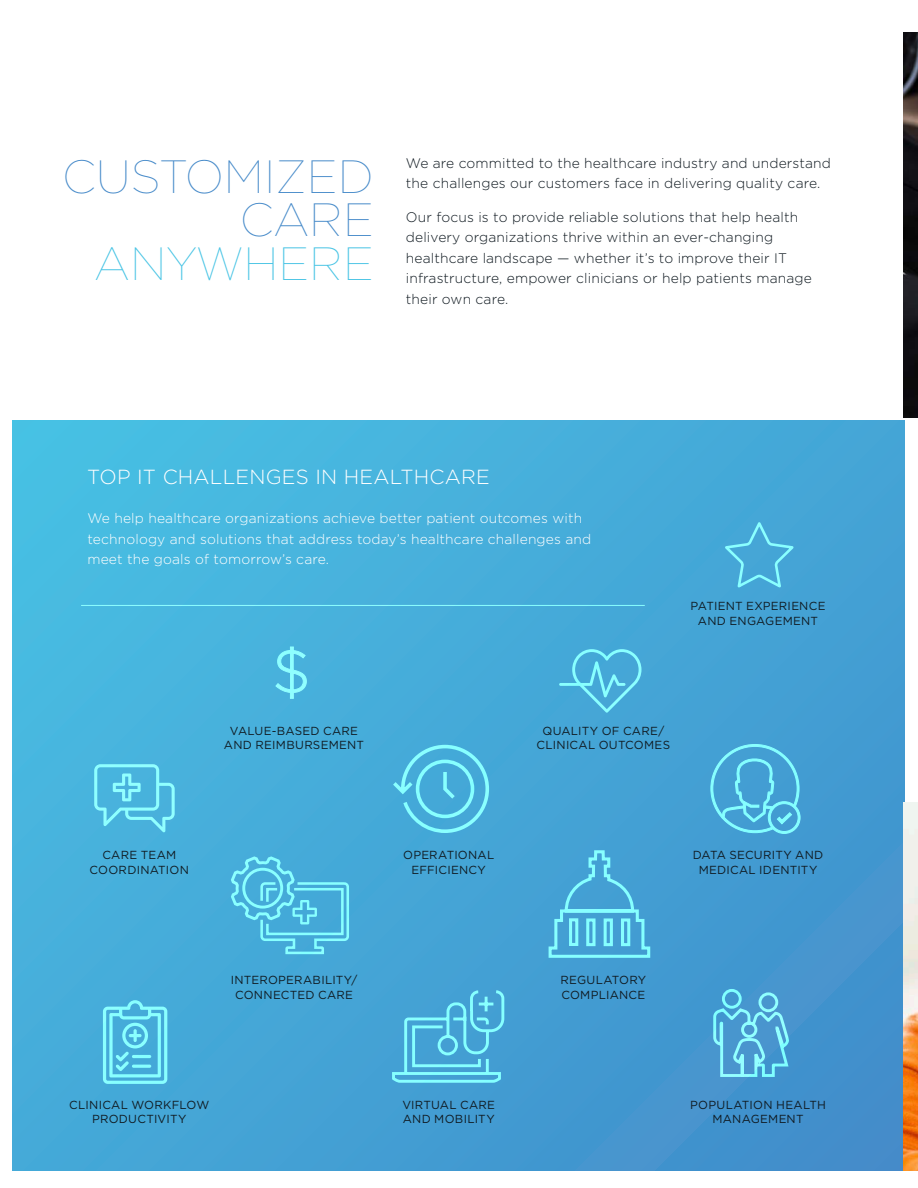
<style>
.page{position:relative;width:918px;height:1188px;background:#fff}
.page>*{position:absolute;margin:0;border:0;box-sizing:border-box;transform-origin:0 0}
.t1{font:100 46.65px/43.7px "Gotham";color:#468ac9;text-align:right}
.t2{font:300 20.4px "Gotham";letter-spacing:.01em;color:#fff}
.t3{font:300 13.8px/20.4px "Gotham";letter-spacing:.01em;color:#101a21}
.t4{font:300 13.8px/20.4px "Gotham";letter-spacing:.01em;color:#fff}
.t5{font:11.7px/14.5px "Gotham";letter-spacing:.02em;color:#101a21;text-align:center}
.s1{color:#46c3e4}
</style>
<div class="page">
<img style="left:904px;top:33px;width:14px;height:385px">
<div style="left:13px;top:420px;width:891px;height:751px;background:linear-gradient(to right,#48b7df,#4298d0)"></div>
<hr style="left:81px;top:605px;width:564px;height:1px;background:#fff">
<svg style="left:94px;top:764px;width:81px;height:68px;background:#59c4e4"></svg>
<svg style="left:559px;top:649px;width:83px;height:64px;background:#50b5dd"></svg>
<svg style="left:391px;top:989px;width:115px;height:95px;background:#51b3dc"></svg>
<svg style="left:710px;top:743px;width:91px;height:91px;background:#50b0db"></svg>
<svg style="left:103px;top:1000px;width:64px;height:84px;background:#5fcbe7"></svg>
<svg style="left:547px;top:849px;width:105px;height:110px;background:#4fb1db"></svg>
<svg style="left:712px;top:987px;width:78px;height:91px;background:#57afda"></svg>
<svg style="left:392px;top:743px;width:99px;height:91px;background:#50b8de"></svg>
<svg style="left:724px;top:521px;width:71px;height:68px;background:#4db0db"></svg>
<svg style="left:275px;top:647px;width:32px;height:52px;background:#60cae7"></svg>
<svg style="left:229px;top:855px;width:121px;height:100px;background:#52bae0"></svg>
<img style="left:904px;top:802px;width:14px;height:369px">
<p class="t1" style="left:62px;top:153px;width:313px">CUSTOMIZED<br>CARE<br><span class="s1">ANYWHERE</span></p>
<p class="t3" style="left:406px;top:153px;width:427px">We are committed to the healthcare industry and understand the challenges our customers face in delivering quality care.</p>
<p class="t3" style="left:406px;top:207px;width:408px">Our focus is to provide reliable solutions that help health delivery organizations thrive within an ever-changing healthcare landscape — whether it’s to improve their IT infrastructure, empower clinicians or help patients manage their own care.</p>
<p class="t2" style="left:87px;top:464px;width:404px">TOP IT CHALLENGES IN HEALTHCARE</p>
<p class="t4" style="left:87px;top:508px;width:505px">We help healthcare organizations achieve better patient outcomes with technology and solutions that address today’s healthcare challenges and meet the goals of tomorrow’s care.</p>
<p class="t5" style="left:691px;top:599px;width:136px">PATIENT EXPERIENCE<br>AND ENGAGEMENT</p>
<p class="t5" style="left:224px;top:723px;width:142px">VALUE-BASED CARE<br>AND REIMBURSEMENT</p>
<p class="t5" style="left:537px;top:723px;width:135px">QUALITY OF CARE/<br>CLINICAL OUTCOMES</p>
<p class="t5" style="left:90px;top:848px;width:101px">CARE TEAM<br>COORDINATION</p>
<p class="t5" style="left:403px;top:848px;width:93px">OPERATIONAL<br>EFFICIENCY</p>
<p class="t5" style="left:693px;top:848px;width:132px">DATA SECURITY AND<br>MEDICAL IDENTITY</p>
<p class="t5" style="left:231px;top:972px;width:128px">INTEROPERABILITY/<br>CONNECTED CARE</p>
<p class="t5" style="left:561px;top:972px;width:87px;text-align:left">REGULATORY<br>COMPLIANCE</p>
<p class="t5" style="left:69px;top:1097px;width:142px">CLINICAL WORKFLOW<br>PRODUCTIVITY</p>
<p class="t5" style="left:402px;top:1097px;width:94px;text-align:left">VIRTUAL CARE<br>AND MOBILITY</p>
<p class="t5" style="left:690px;top:1097px;width:137px">POPULATION HEALTH<br>MANAGEMENT</p>
</div>
